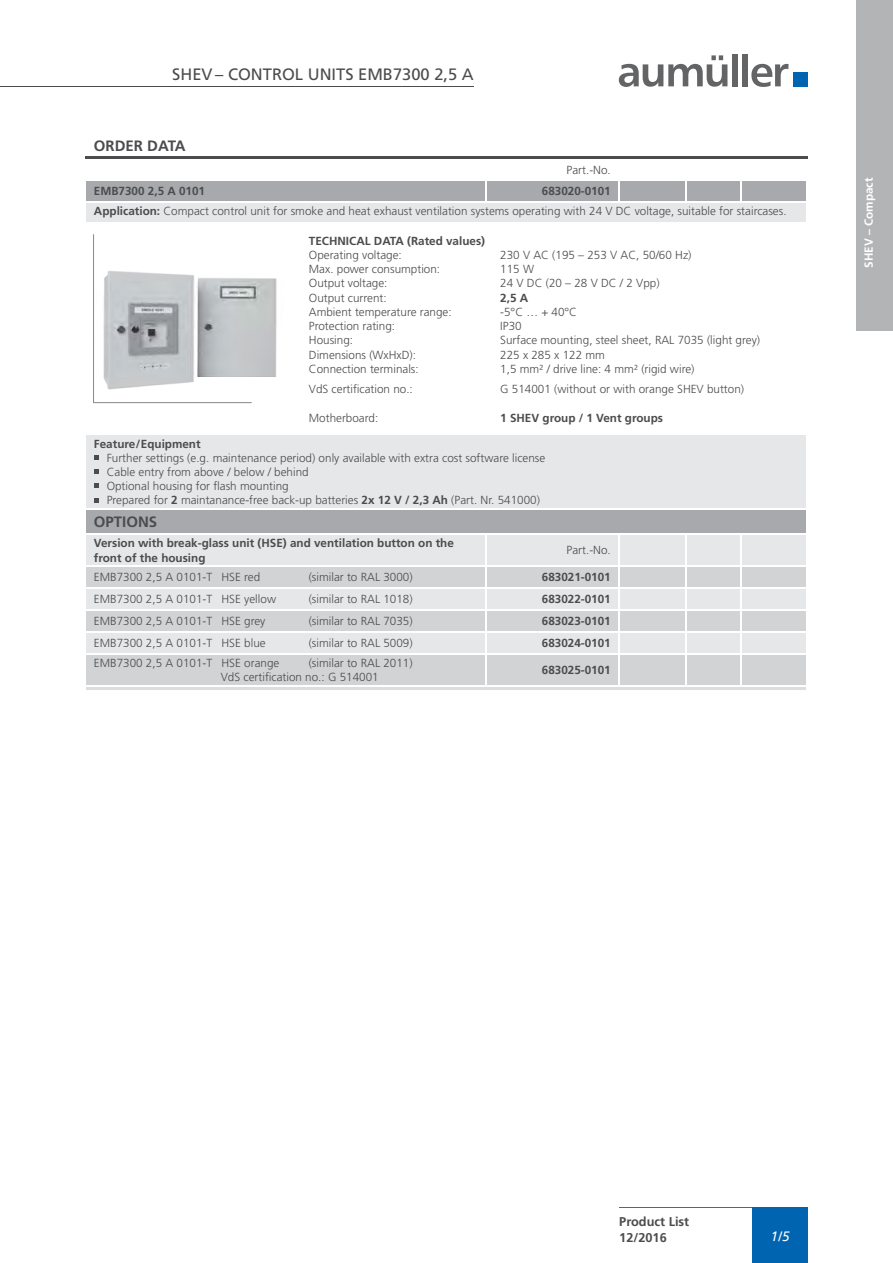
<style>
.page{position:relative;width:893px;height:1263px;background:#fff}
.page>*{position:absolute;margin:0;border:0;box-sizing:border-box;transform-origin:0 0}
.t1{font:16.5px "Frutiger LT Std";color:#4c4c4e}
.t2{font:700 15px "Frutiger LT Std";color:#4c4c4e}
.t3{font:italic 13.5px "Frutiger LT";color:#fff}
.t4{font:700 12.75px/15.8px "Frutiger LT Std";color:#4c4c4e}
.t5{font:300 11.7px/14.2px "Frutiger LT Std";color:#4c4c4e}
.t6{font:700 11.7px/14.2px "Frutiger LT Std";color:#4c4c4e}
.t7{font:700 11.7px "Frutiger LT Std";color:#fff}
.s1{font-weight:700}
.s2{font-weight:300}
</style>
<div class="page">
<hr style="left:619px;top:1208px;width:189px;height:1px;background:#636466">
<div style="left:856px;top:0;width:37px;height:330px;background:#b2b4b6"></div>
<hr style="left:0;top:86px;width:474px;height:1px;background:#4c4c4e">
<div style="left:752px;top:1208px;width:56px;height:55px;background:#0064b1"></div>
<svg style="left:619px;top:55px;width:108px;height:32px"></svg>
<div style="left:732px;top:54px;width:6px;height:32px;background:#636466"></div>
<div style="left:742px;top:54px;width:6px;height:32px;background:#636466"></div>
<svg style="left:751px;top:64px;width:37px;height:23px"></svg>
<div style="left:793px;top:72px;width:15px;height:14px;background:#0064b1"></div>
<div style="left:86px;top:181px;width:720px;height:20px;background:#a7a9ac"></div>
<svg style="left:86px;top:203px;width:720px;height:362px;background:#dcdddf"></svg>
<svg style="left:86px;top:224px;width:720px;height:210px"></svg>
<div style="left:86px;top:655px;width:720px;height:30px;background:#d1d3d4"></div>
<hr style="left:85px;top:156px;width:723px;height:3px;background:#4c4c4e">
<svg style="left:485px;top:181px;width:1px;height:20px"></svg>
<svg style="left:619px;top:181px;width:1px;height:20px"></svg>
<hr style="left:685px;top:180px;width:2px;height:21px;background:#fff">
<svg style="left:740px;top:181px;width:1px;height:20px"></svg>
<hr style="left:85px;top:223px;width:215px;height:1px;background:#fff">
<hr style="left:300px;top:223px;width:186px;height:1px;background:#fff">
<hr style="left:300px;top:224px;width:1px;height:210px;background:#fff">
<hr style="left:486px;top:223px;width:322px;height:1px;background:#fff">
<hr style="left:85px;top:434px;width:215px;height:1px;background:#fff">
<hr style="left:300px;top:434px;width:508px;height:1px;background:#fff">
<hr style="left:85px;top:508px;width:215px;height:1px;background:#fff">
<hr style="left:300px;top:508px;width:508px;height:1px;background:#fff">
<hr style="left:85px;top:534px;width:215px;height:1px;background:#fff">
<hr style="left:300px;top:534px;width:319px;height:1px;background:#fff">
<hr style="left:485px;top:535px;width:1px;height:30px;background:#fff">
<hr style="left:619px;top:534px;width:67px;height:1px;background:#fff">
<hr style="left:619px;top:535px;width:1px;height:30px;background:#fff">
<hr style="left:686px;top:534px;width:55px;height:1px;background:#fff">
<hr style="left:685px;top:535px;width:2px;height:30px;background:#fff">
<hr style="left:741px;top:534px;width:67px;height:1px;background:#fff">
<hr style="left:740px;top:535px;width:1px;height:30px;background:#fff">
<svg style="left:86px;top:567px;width:720px;height:86px;background:#dee0e0"></svg>
<hr style="left:485px;top:654px;width:1px;height:31px;background:#fff">
<hr style="left:619px;top:654px;width:1px;height:31px;background:#fff">
<hr style="left:685px;top:654px;width:2px;height:31px;background:#fff">
<hr style="left:740px;top:654px;width:1px;height:31px;background:#fff">
<hr style="left:86px;top:687px;width:720px;height:3px;background:#dcddde">
<svg style="left:94px;top:455px;width:4px;height:5px"></svg>
<svg style="left:94px;top:469px;width:4px;height:5px"></svg>
<svg style="left:94px;top:484px;width:4px;height:4px"></svg>
<svg style="left:94px;top:498px;width:4px;height:4px"></svg>
<img style="left:94px;top:234px;width:192px;height:191px">
<svg style="left:93px;top:234px;width:159px;height:169px"></svg>
<p class="t1" style="left:172px;top:68px;width:303px">SHEV – CONTROL UNITS EMB7300 2,5 A</p>
<p class="t2" style="left:94px;top:140px;width:93px">ORDER DATA</p>
<p class="t5" style="left:566px;top:163px;width:46px">Part.-No.</p>
<p class="t5" style="left:94px;top:182px;width:694px;line-height:19.6px;text-indent:448px"><span class="s1">683020-0101<br>Application:</span> Compact control unit for smoke and heat exhaust ventilation systems operating with 24 V DC voltage, suitable for staircases.</p>
<p class="t6" style="left:309px;top:234px;width:178px">TECHNICAL DATA (Rated values)<br><span class="s2">Operating voltage:</span></p>
<p class="t6" style="left:94px;top:185px;width:113px">EMB7300 2,5 A 0101</p>
<p class="t5" style="left:500px;top:248px;width:193px">230 V AC (195 – 253 V AC, 50/60 Hz)</p>
<p class="t5" style="left:309px;top:263px;width:133px">Max. power consumption:</p>
<p class="t5" style="left:500px;top:263px;width:35px">115 W</p>
<p class="t5" style="left:309px;top:277px;width:80px">Output voltage:</p>
<p class="t5" style="left:500px;top:277px;width:161px">24 V DC (20 – 28 V DC / 2 Vpp)</p>
<p class="t5" style="left:309px;top:291px;width:79px">Output current:</p>
<p class="t6" style="left:500px;top:291px;width:29px">2,5 A</p>
<p class="t5" style="left:309px;top:305px;width:144px">Ambient temperature range:</p>
<p class="t5" style="left:500px;top:305px;width:78px">-5°C … + 40°C</p>
<p class="t5" style="left:309px;top:320px;width:88px">Protection rating:</p>
<p class="t5" style="left:500px;top:320px;width:23px">IP30</p>
<p class="t5" style="left:309px;top:334px;width:46px">Housing:</p>
<p class="t5" style="left:500px;top:334px;width:261px">Surface mounting, steel sheet, RAL 7035 (light grey)</p>
<p class="t5" style="left:309px;top:348px;width:109px">Dimensions (WxHxD):</p>
<p class="t5" style="left:500px;top:348px;width:106px">225 x 285 x 122 mm</p>
<p class="t5" style="left:309px;top:362px;width:111px">Connection terminals:</p>
<p class="t5" style="left:500px;top:362px;width:196px">1,5 mm² / drive line: 4 mm² (rigid wire)</p>
<p class="t5" style="left:309px;top:383px;width:106px">VdS certification no.:</p>
<p class="t5" style="left:500px;top:383px;width:245px">G 514001 (without or with orange SHEV button)</p>
<p class="t5" style="left:309px;top:411px;width:71px">Motherboard:</p>
<p class="t6" style="left:500px;top:411px;width:164px">1 SHEV group / 1 Vent groups</p>
<p class="t5" style="left:107px;top:437px;width:440px;text-indent:-13px"><span class="s1">Feature / Equipment<br></span>Further settings (e.g. maintenance period) only available with extra cost software license Cable entry from above / below / behind<br>Optional housing for flash mounting<br>Prepared for <span class="s1">2</span> maintanance-free back-up batteries <span class="s1">2x 12 V / 2,3 Ah</span> (Part. Nr. 541000)</p>
<p class="t2" style="left:94px;top:515px;width:65px">OPTIONS</p>
<p class="t6" style="left:94px;top:537px;width:361px">Version with break-glass unit (HSE) and ventilation button on the front of the housing</p>
<p class="t5" style="left:567px;top:544px;width:46px">Part.-No.</p>
<p class="t5" style="left:94px;top:571px;width:168px">EMB7300 2,5 A 0101-T HSE red</p>
<p class="t5" style="left:309px;top:571px;width:106px">(similar to RAL 3000)</p>
<p class="t6" style="left:542px;top:571px;width:70px">683021-0101</p>
<p class="t5" style="left:94px;top:593px;width:184px">EMB7300 2,5 A 0101-T HSE yellow</p>
<p class="t5" style="left:309px;top:593px;width:106px">(similar to RAL 1018)</p>
<p class="t6" style="left:542px;top:593px;width:70px">683022-0101</p>
<p class="t5" style="left:94px;top:615px;width:173px">EMB7300 2,5 A 0101-T HSE grey</p>
<p class="t5" style="left:309px;top:615px;width:106px">(similar to RAL 7035)</p>
<p class="t6" style="left:542px;top:615px;width:70px">683023-0101</p>
<p class="t5" style="left:94px;top:637px;width:173px">EMB7300 2,5 A 0101-T HSE blue</p>
<p class="t5" style="left:309px;top:637px;width:106px">(similar to RAL 5009)</p>
<p class="t6" style="left:542px;top:637px;width:70px">683024-0101</p>
<p class="t5" style="left:94px;top:656px;width:187px">EMB7300 2,5 A 0101-T HSE orange</p>
<p class="t5" style="left:221px;top:656px;width:193px;text-indent:88px">(similar to RAL 2011)<br>VdS certification no.: G 514001</p>
<p class="t6" style="left:542px;top:663px;width:70px">683025-0101</p>
<p class="t7" style="left:864px;top:268px;width:91px;rotate:-90deg">SHEV – Compact</p>
<p class="t4" style="left:619px;top:1214px;width:71px">Product List<br>12/2016</p>
<p class="t3" style="left:771px;top:1228px;width:20px">1/5</p>
</div>
